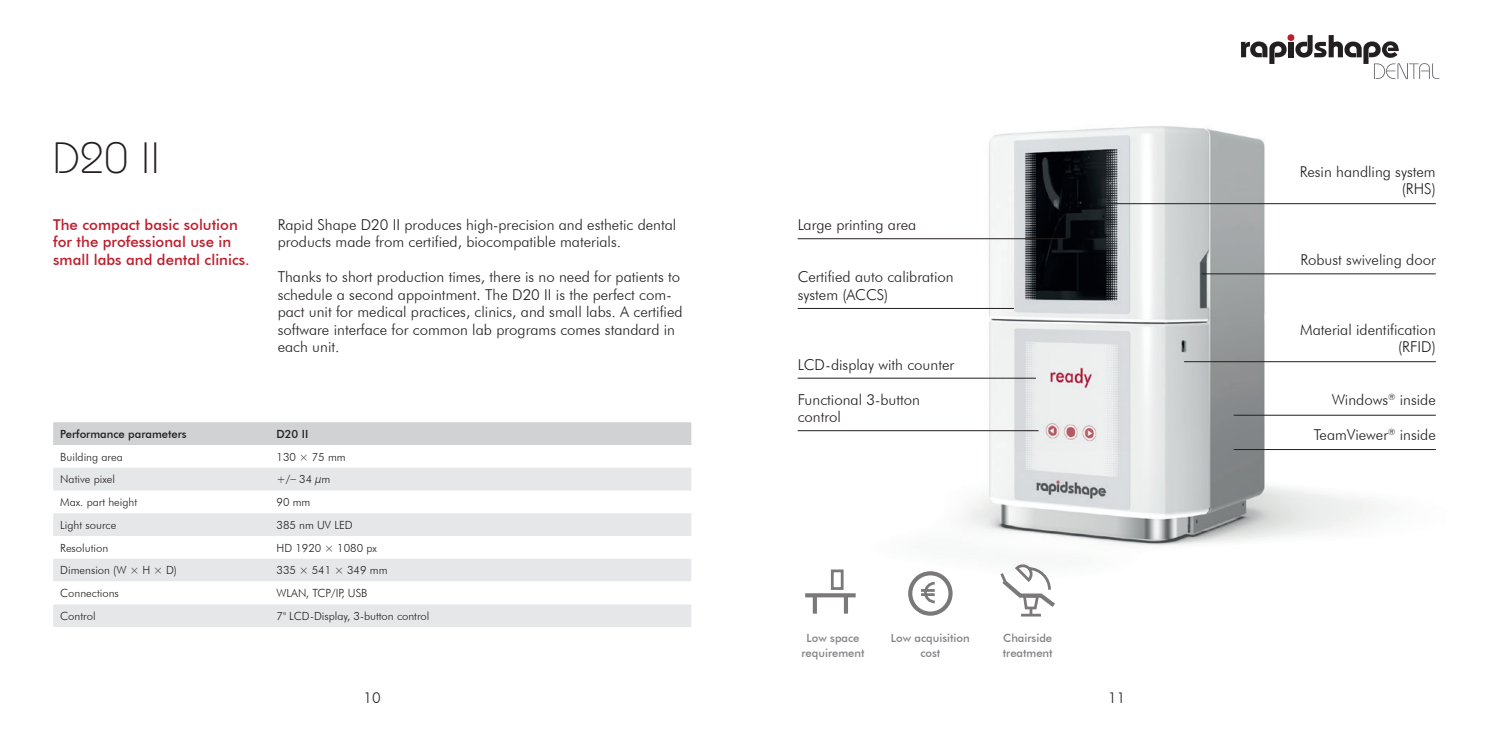
<style>
.page{position:relative;width:1489px;height:745px;background:#fff}
.page>*{position:absolute;margin:0;border:0;box-sizing:border-box;transform-origin:0 0}
.t1{font:300 43.75px "Bauhaus Std";color:#231f20}
.t2{font:300 15px/17.5px "Futura BT";color:#231f20}
.t3{font:500 15px/17.5px "Futura BT";color:#be1d2c}
.t4{font:300 11.25px "Futura BT";color:#231f20}
.t5{font:500 11.25px/15px "Futura BT";color:#808285;text-align:center}
.t6{font:500 11.25px "Futura BT";color:#231f20}
</style>
<div class="page">
<img style="left:797px;top:34px;width:643px;height:583px">
<div style="left:53px;top:422px;width:638px;height:22px;background:#d1d2d4"></div>
<svg style="left:53px;top:468px;width:638px;height:158px;fill:#e6e7e9"></svg>
<svg style="left:53px;top:581px;width:638px;height:22px"></svg>
<hr style="left:797px;top:238px;width:269px;height:1px;background:#231f20">
<hr style="left:797px;top:378px;width:238px;height:1px;background:#231f20">
<hr style="left:797px;top:430px;width:241px;height:1px;background:#231f20">
<hr style="left:1099px;top:203px;width:336px;height:1px;background:#231f20">
<hr style="left:1233px;top:415px;width:202px;height:1px;background:#231f20">
<hr style="left:1183px;top:361px;width:252px;height:1px;background:#231f20">
<hr style="left:1233px;top:449px;width:202px;height:1px;background:#231f20">
<hr style="left:1201px;top:273px;width:234px;height:1px;background:#231f20">
<hr style="left:797px;top:308px;width:216px;height:1px;background:#231f20">
<svg style="left:805px;top:593px;width:50px;height:4px"></svg>
<div style="left:812px;top:595px;width:5px;height:18px;background:#7b7879"></div>
<div style="left:843px;top:595px;width:5px;height:18px;background:#7b7879"></div>
<svg style="left:921px;top:580px;width:16px;height:24px"></svg>
<div style="left:908px;top:571px;width:44px;height:44px;border:4px solid #231f20;border-radius:50%"></div>
<hr style="left:1020px;top:613px;width:20px;height:3px;background:#231f20">
<svg style="left:997px;top:560px;width:62px;height:54px"></svg>
<svg style="left:1240px;top:41px;width:46px;height:23px"></svg>
<div style="left:1288px;top:42px;width:5px;height:15px;background:#231f20"></div>
<div style="left:1287px;top:34px;width:7px;height:7px;background:#be1d2c;border-radius:50%"></div>
<svg style="left:1295px;top:35px;width:144px;height:44px"></svg>
<p class="t1" style="left:53px;top:131px;width:108px">D20 II</p>
<p class="t3" style="left:53px;top:215px;width:198px">The compact basic solution for the professional use in small labs and dental clinics.</p>
<p class="t2" style="left:278px;top:215px;width:400px">Rapid Shape D20 II produces high-precision and esthetic dental products made from certified, biocompatible materials.</p>
<p class="t2" style="left:278px;top:268px;width:406px">Thanks to short production times, there is no need for patients to schedule a second appointment. The D20 II is the perfect com&shy;pact unit for medical practices, clinics, and small labs. A certified software interface for common lab programs comes standard in each unit.</p>
<p class="t6" style="left:60px;top:427px;width:128px">Performance parameters</p>
<p class="t6" style="left:276px;top:427px;width:33px">D20 II</p>
<p class="t4" style="left:60px;top:449px;width:64px">Building area</p>
<p class="t4" style="left:276px;top:449px;width:71px">130 × 75 mm</p>
<p class="t4" style="left:60px;top:472px;width:56px">Native pixel</p>
<p class="t4" style="left:276px;top:472px;width:55px">+/– 34 µm</p>
<p class="t4" style="left:60px;top:495px;width:78px">Max. part height</p>
<p class="t4" style="left:276px;top:495px;width:35px">90 mm</p>
<p class="t4" style="left:60px;top:517px;width:57px">Light source</p>
<p class="t4" style="left:276px;top:517px;width:78px">385 nm UV LED</p>
<p class="t4" style="left:60px;top:540px;width:49px">Resolution</p>
<p class="t4" style="left:276px;top:540px;width:102px">HD 1920 × 1080 px</p>
<p class="t4" style="left:60px;top:563px;width:118px">Dimension (W × H × D)</p>
<p class="t4" style="left:276px;top:563px;width:113px">335 × 541 × 349 mm</p>
<p class="t4" style="left:60px;top:586px;width:60px">Connections</p>
<p class="t4" style="left:276px;top:586px;width:92px">WLAN, TCP/IP, USB</p>
<p class="t4" style="left:60px;top:608px;width:37px">Control</p>
<p class="t4" style="left:276px;top:608px;width:154px">7" LCD-Display, 3-button control</p>
<p class="t2" style="left:797px;top:215px;width:120px">Large printing area</p>
<p class="t2" style="left:797px;top:268px;width:157px">Certified auto calibration system (ACCS)</p>
<p class="t2" style="left:797px;top:355px;width:158px">LCD-display with counter</p>
<p class="t2" style="left:797px;top:390px;width:124px">Functional 3-button</p>
<p class="t2" style="left:797px;top:408px;width:45px">control</p>
<p class="t5" style="left:806px;top:630px;width:54px">Low space</p>
<p class="t5" style="left:801px;top:645px;width:65px">requirement</p>
<p class="t5" style="left:890px;top:630px;width:80px">Low acquisition cost</p>
<p class="t5" style="left:1003px;top:630px;width:50px">Chairside</p>
<p class="t5" style="left:1002px;top:645px;width:51px">treatment</p>
<p class="t2" style="left:363px;top:688px;width:19px">10</p>
<p class="t2" style="left:1107px;top:688px;width:19px">11</p>
<p class="t2" style="left:1299px;top:163px;width:137px;text-align:right">Resin handling system (RHS)</p>
<p class="t2" style="left:1300px;top:250px;width:137px">Robust swiveling door</p>
<p class="t2" style="left:1299px;top:320px;width:137px">Material identification</p>
<p class="t2" style="left:1397px;top:338px;width:39px">(RFID)</p>
<p class="t2" style="left:1331px;top:390px;width:106px">Windows<sup>®</sup> inside</p>
<p class="t2" style="left:1313px;top:425px;width:123px">TeamViewer<sup>®</sup> inside</p>
</div>
